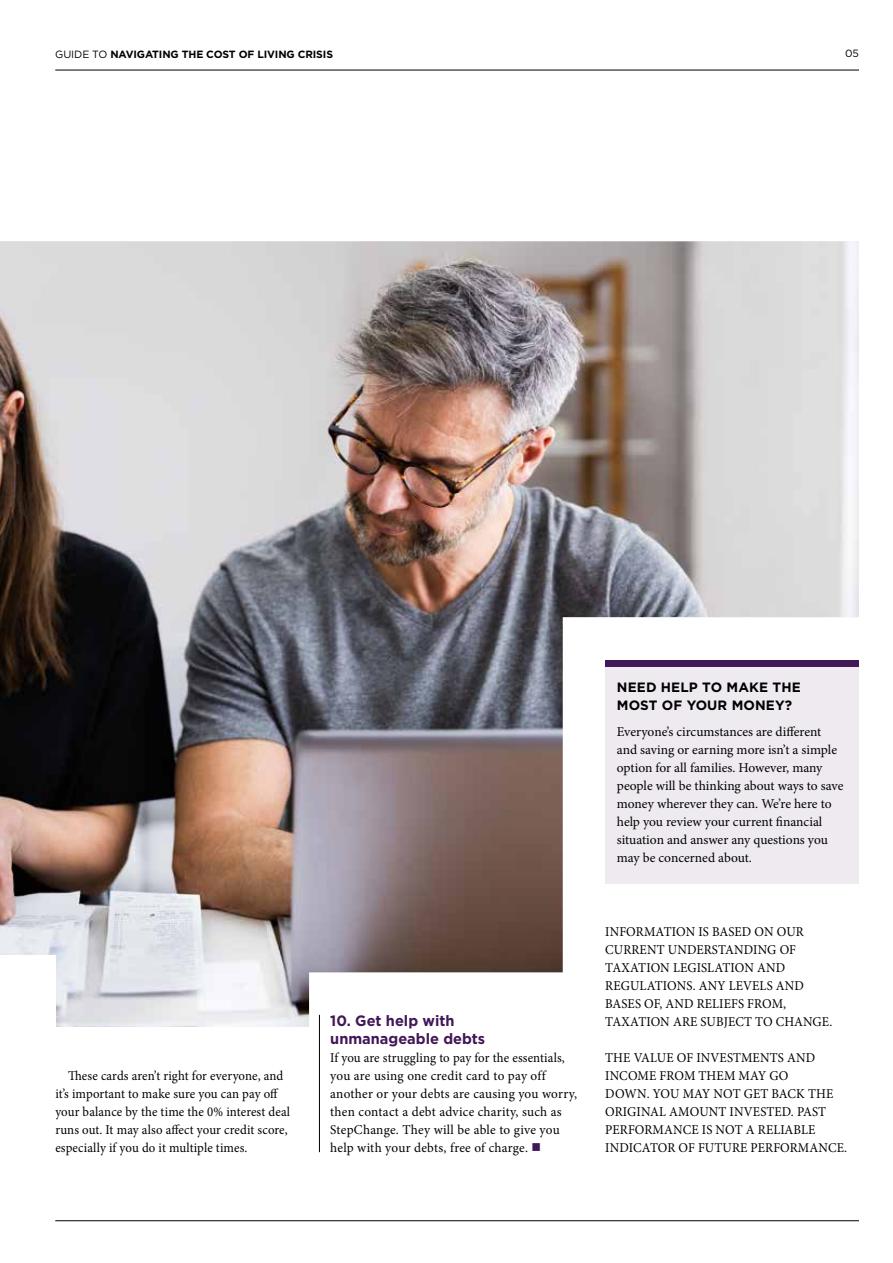
<style>
.page{position:relative;width:893px;height:1263px;background:#fff}
.page>*{position:absolute;margin:0;border:0;box-sizing:border-box;transform-origin:0 0}
.t1{font:700 15px/18px "Gotham HTF";color:#421758}
.t2{font:13.5px/18px "Minion Pro";letter-spacing:.005em;color:#000;scale:.95 1}
.t3{font:13.5px/18px "Minion Pro";letter-spacing:.005em;color:#000}
.t4{font:700 13.5px/18px "Gotham HTF";letter-spacing:.01em;color:#000}
.t5{font:700 10.5px "Gotham HTF";letter-spacing:-.01em;color:#000}
.t6{font:10.5px "Gotham HTF";color:#000}
.s1{font-weight:400}
.s2{color:#421758}
</style>
<div class="page">
<hr style="left:319px;top:1015px;width:1px;height:137px;background:#000">
<hr style="left:55px;top:70px;width:804px;height:1px;background:#000">
<hr style="left:55px;top:1220px;width:804px;height:1px;background:#000">
<img style="left:0;top:241px;width:859px;height:786px">
<p class="t5" style="left:55px;top:48px;width:279px"><span class="s1">GUIDE TO</span> NAVIGATING THE COST OF LIVING CRISIS</p>
<p class="t6" style="left:845px;top:48px;width:15px">05</p>
<p class="t2" style="left:55px;top:1067px;width:249px;text-indent:13px">These cards aren’t right for everyone, and it’s important to make sure you can pay off your balance by the time the 0% interest deal runs out. It may also affect your credit score, especially if you do it multiple times.</p>
<p class="t1" style="left:330px;top:1011px;width:157px">10. Get help with unmanageable debts</p>
<p class="t2" style="left:330px;top:1049px;width:262px">If you are struggling to pay for the essentials, you are using one credit card to pay off another or your debts are causing you worry, then contact a debt advice charity, such as StepChange. They will be able to give you help with your debts, free of charge. <span class="s2">■</span></p>
<p class="t4" style="left:617px;top:678px;width:186px">NEED HELP TO MAKE THE<br>MOST OF YOUR MONEY?</p>
<p class="t3" style="left:617px;top:722px;width:228px">Everyone’s circumstances are different and saving or earning more isn’t a simple option for all families. However, many people will be thinking about ways to save money wherever they can. We’re here to help you review your current financial situation and answer any questions you may be concerned about.</p>
<p class="t2" style="left:605px;top:923px;width:240px">INFORMATION IS BASED ON OUR<br>CURRENT UNDERSTANDING OF<br>TAXATION LEGISLATION AND<br>REGULATIONS. ANY LEVELS AND<br>BASES OF, AND RELIEFS FROM,<br>TAXATION ARE SUBJECT TO CHANGE.</p>
<p class="t2" style="left:605px;top:1049px;width:256px">THE VALUE OF INVESTMENTS AND<br>INCOME FROM THEM MAY GO<br>DOWN. YOU MAY NOT GET BACK THE<br>ORIGINAL AMOUNT INVESTED. PAST<br>PERFORMANCE IS NOT A RELIABLE<br>INDICATOR OF FUTURE PERFORMANCE.</p>
</div>
